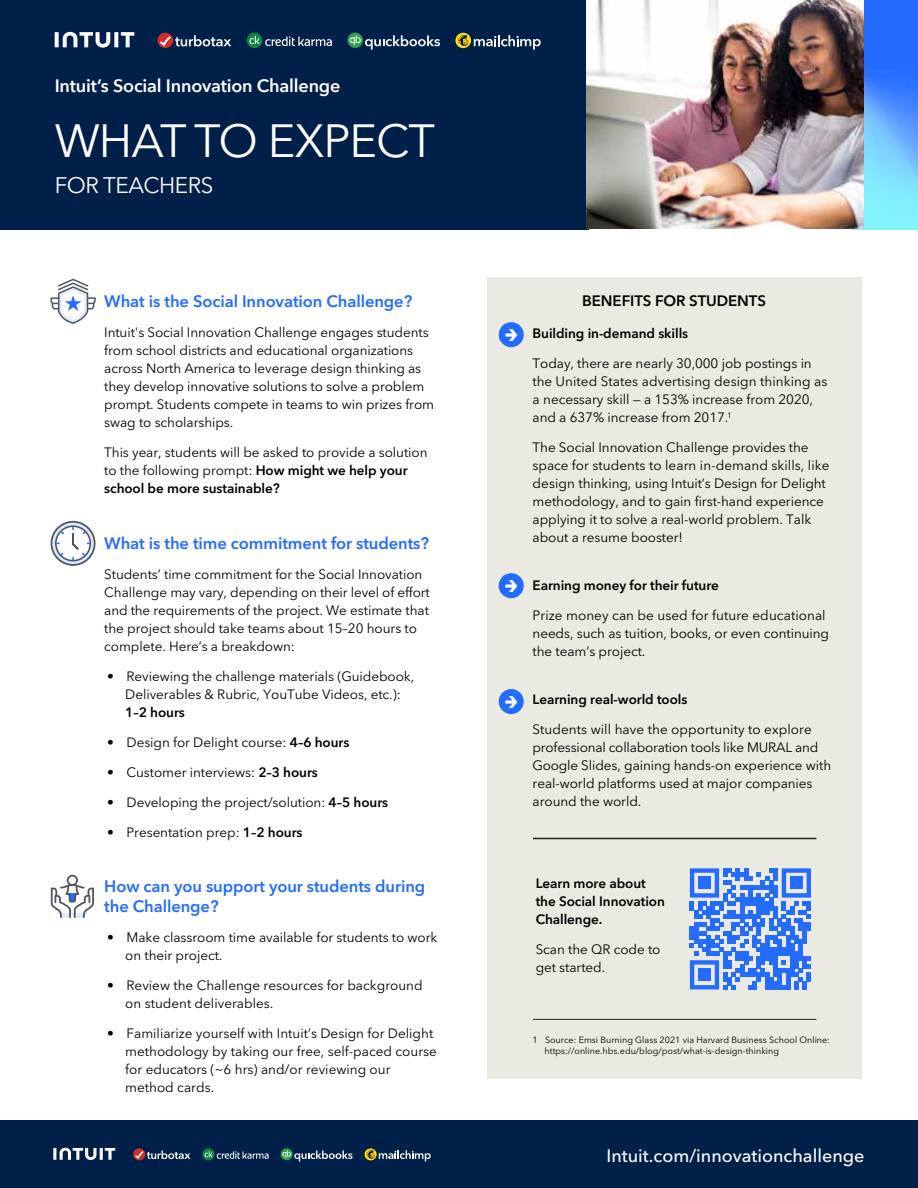
<style>
.page{position:relative;width:918px;height:1188px;background:#fff}
.page>*{position:absolute;margin:0;border:0;box-sizing:border-box;transform-origin:0 0}
.t1{font:46.5px "Avenir Next";letter-spacing:-.02em;color:#fff}
.t2{font:22.5px "Avenir Next";letter-spacing:-.02em;color:#fff}
.t3{font:600 18px "Avenir Next";letter-spacing:-.01em;color:#fff}
.t4{font:500 18px "Avenir Nextfor INTUIT";color:#fff}
.t5{font:600 16.5px/19.5px "Avenir Nextfor INTUIT";letter-spacing:-.005em;color:#236cff}
.t6{font:600 15px "Avenir Nextfor INTUIT";letter-spacing:-.005em;color:#000}
.t7{font:13.5px/18px "Avenir Nextfor INTUIT";letter-spacing:-.005em;color:#000}
.t8{font:600 13.5px/18px "Avenir Nextfor INTUIT";letter-spacing:-.005em;color:#000}
.t9{font:9px/10.8px "Avenir Nextfor INTUIT";color:#000}
.s1{font-weight:600}
</style>
<div class="page">
<div style="left:487px;top:277px;width:375px;height:802px;background:#eaeae3"></div>
<div style="left:0;top:1120px;width:918px;height:68px;background:#002049"></div>
<div style="left:499px;top:322px;width:25px;height:25px;background:#236cff;border-radius:50%"></div>
<div style="left:499px;top:573px;width:25px;height:25px;background:#236cff;border-radius:50%"></div>
<div style="left:499px;top:689px;width:25px;height:25px;background:#236cff;border-radius:50%"></div>
<svg style="left:51px;top:521px;width:45px;height:45px"></svg>
<svg style="left:50px;top:279px;width:46px;height:45px"></svg>
<svg style="left:51px;top:875px;width:43px;height:43px"></svg>
<hr style="left:533px;top:838px;width:283px;height:1px;background:#231f20">
<hr style="left:533px;top:1019px;width:283px;height:1px;background:#231f20">
<svg style="left:202px;top:1148px;width:13px;height:12px"></svg>
<svg style="left:281px;top:1148px;width:12px;height:12px"></svg>
<svg style="left:53px;top:1148px;width:62px;height:12px"></svg>
<svg style="left:133px;top:1148px;width:12px;height:12px"></svg>
<svg style="left:135px;top:1150px;width:55px;height:9px"></svg>
<svg style="left:282px;top:1150px;width:71px;height:11px"></svg>
<svg style="left:205px;top:1151px;width:64px;height:8px"></svg>
<svg style="left:366px;top:1149px;width:65px;height:13px"></svg>
<svg style="left:690px;top:868px;width:121px;height:121px"></svg>
<div style="left:698px;top:877px;width:13px;height:12px;background:#236cff"></div>
<div style="left:790px;top:877px;width:13px;height:12px;background:#236cff"></div>
<div style="left:698px;top:969px;width:13px;height:12px;background:#236cff"></div>
<div style="left:0;top:0;width:589px;height:229px;background:#002049"></div>
<svg style="left:852px;top:0;width:66px;height:229px;background:#54a5fd"></svg>
<img style="left:587px;top:0;width:277px;height:228px">
<div style="left:247px;top:33px;width:15px;height:15px;background:#0c8642;border-radius:50%"></div>
<svg style="left:347px;top:33px;width:16px;height:15px"></svg>
<svg style="left:55px;top:32px;width:79px;height:16px"></svg>
<svg style="left:157px;top:33px;width:16px;height:15px"></svg>
<svg style="left:160px;top:35px;width:71px;height:11px"></svg>
<svg style="left:350px;top:35px;width:90px;height:15px"></svg>
<svg style="left:474px;top:35px;width:67px;height:15px"></svg>
<svg style="left:249px;top:36px;width:10px;height:8px"></svg>
<svg style="left:265px;top:36px;width:67px;height:10px"></svg>
<svg style="left:455px;top:33px;width:16px;height:15px"></svg>
<svg style="left:457px;top:34px;width:11px;height:12px"></svg>
<h3 class="t3" style="left:55px;top:70px;width:287px">Intuit’s Social Innovation Challenge</h3>
<h1 class="t1" style="left:55px;top:101px;width:382px">WHAT TO EXPECT</h1>
<h2 class="t2" style="left:55px;top:166px;width:160px">FOR TEACHERS</h2>
<p class="t5" style="left:104px;top:292px;width:310px">What is the Social Innovation Challenge?</p>
<p class="t7" style="left:104px;top:323px;width:331px">Intuit's Social Innovation Challenge engages students from school districts and educational organizations across North America to leverage design thinking as they develop innovative solutions to solve a problem prompt. Students compete in teams to win prizes from swag to scholarships.</p>
<p class="t7" style="left:104px;top:443px;width:325px">This year, students will be asked to provide a solution to the following prompt: <span class="s1">How might we help your school be more sustainable?</span></p>
<p class="t5" style="left:104px;top:533px;width:326px">What is the time commitment for students?</p>
<p class="t7" style="left:104px;top:565px;width:327px">Students’ time commitment for the Social Innovation Challenge may vary, depending on their level of effort and the requirements of the project. We estimate that the project should take teams about 15–20 hours to complete. Here’s a breakdown:</p>
<p class="t7" style="left:107px;top:667px;width:309px;text-align:center">• Reviewing the challenge materials (Guidebook,<br>Deliverables &amp; Rubric, YouTube Videos, etc.):</p>
<p class="t8" style="left:125px;top:703px;width:61px">1–2 hours</p>
<p class="t7" style="left:107px;top:733px;width:244px">• Design for Delight course: <span class="s1">4–6 hours</span></p>
<p class="t7" style="left:107px;top:763px;width:212px">• Customer interviews: <span class="s1">2–3 hours</span></p>
<p class="t7" style="left:107px;top:793px;width:282px">• Developing the project/solution: <span class="s1">4–5 hours</span></p>
<p class="t7" style="left:107px;top:823px;width:197px">• Presentation prep: <span class="s1">1–2 hours</span></p>
<p class="t5" style="left:104px;top:877px;width:323px">How can you support your students during the Challenge?</p>
<p class="t7" style="left:125px;top:928px;width:314px;text-indent:-18px">• Make classroom time available for students to work on their project.</p>
<p class="t7" style="left:125px;top:976px;width:299px;text-indent:-18px">• Review the Challenge resources for background on student deliverables.</p>
<p class="t7" style="left:125px;top:1024px;width:313px;text-indent:-18px">• Familiarize yourself with Intuit’s Design for Delight methodology by taking our free, self-paced course for educators (~6 hrs) and/or reviewing our method cards.</p>
<p class="t6" style="left:582px;top:292px;width:185px">BENEFITS FOR STUDENTS</p>
<p class="t8" style="left:533px;top:324px;width:157px">Building in-demand skills</p>
<p class="t7" style="left:533px;top:354px;width:296px">Today, there are nearly 30,000 job postings in the United States advertising design thinking as a necessary skill — a 153% increase from 2020, and a 637% increase from 2017.<sup>1</sup></p>
<p class="t7" style="left:533px;top:438px;width:298px">The Social Innovation Challenge provides the space for students to learn in-demand skills, like design thinking, using Intuit’s Design for Delight methodology, and to gain first-hand experience applying it to solve a real-world problem. Talk about a resume booster!</p>
<p class="t8" style="left:533px;top:576px;width:188px">Earning money for their future</p>
<p class="t7" style="left:533px;top:606px;width:298px">Prize money can be used for future educational needs, such as tuition, books, or even continuing the team’s project.</p>
<p class="t8" style="left:533px;top:690px;width:156px">Learning real-world tools</p>
<p class="t7" style="left:533px;top:720px;width:300px">Students will have the opportunity to explore professional collaboration tools like MURAL and Google Slides, gaining hands-on experience with real-world platforms used at major companies around the world.</p>
<p class="t8" style="left:536px;top:874px;width:131px">Learn more about the Social Innovation<br>Challenge.</p>
<p class="t7" style="left:536px;top:941px;width:126px">Scan the QR code to get started.</p>
<p class="t9" style="left:545px;top:1035px;width:287px;text-indent:-12px">1 Source: Emsi Burning Glass 2021 via Harvard Business School Online: https://online.hbs.edu/blog/post/what-is-design-thinking</p>
<h3 class="t4" style="left:607px;top:1145px;width:259px">Intuit.com/innovationchallenge</h3>
</div>
